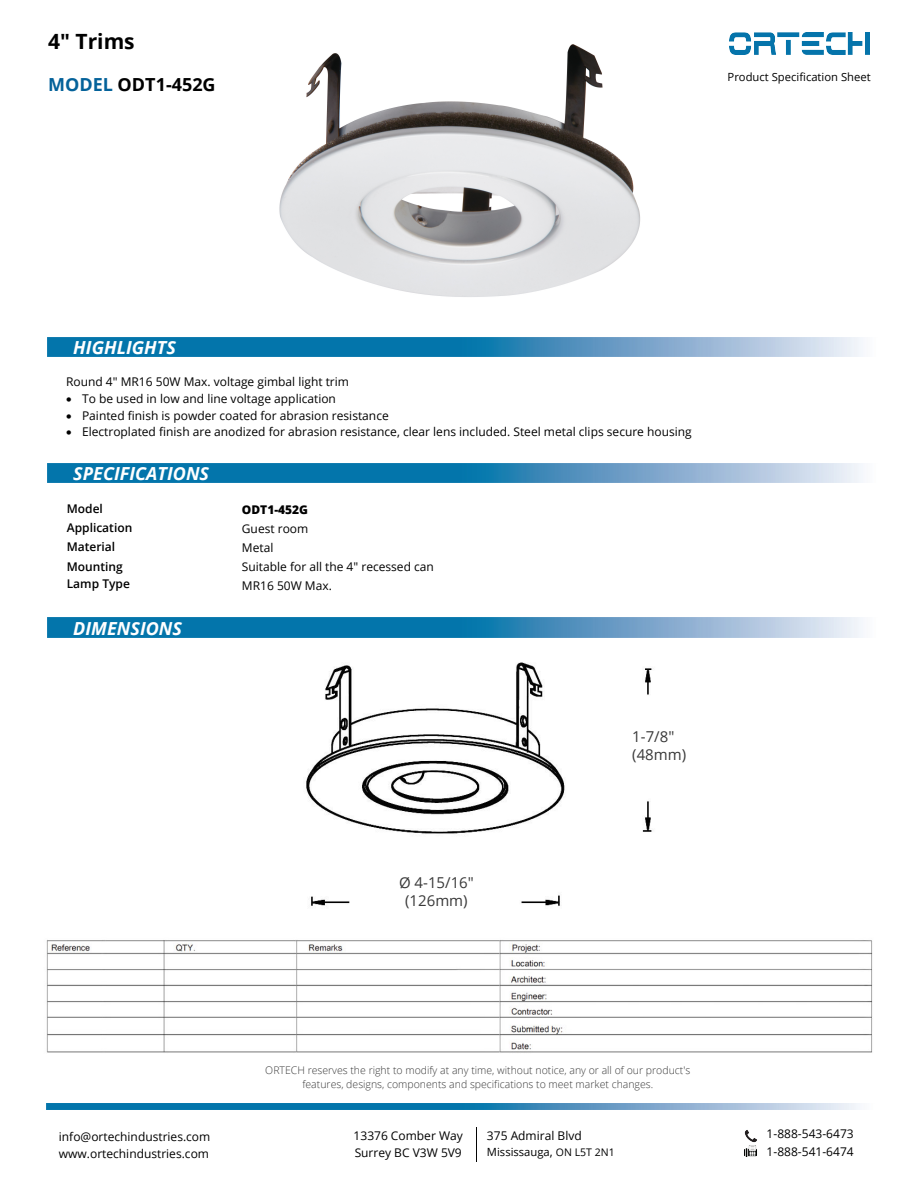
<style>
.page{position:relative;width:918px;height:1188px;background:#fff}
.page>*{position:absolute;margin:0;border:0;box-sizing:border-box;transform-origin:0 0}
.t1{font:700 21px "Open Sans";color:#000}
.t2{font:italic 700 18px "Open Sans";color:#fff}
.t3{font:700 18px "Open Sans";color:#04629a}
.t4{font:italic 700 18px "Open Sans";color:#fff}
.t5{font:15px/18px "Open Sans";color:#393939;text-align:center}
.t6{font:12px/19.2px "Open Sans";color:#000}
.t7{font:600 12px/19.2px "Open Sans";color:#000}
.t8{font:800 12px "Open Sans";color:#000}
.t9{font:11.25px "Open Sans";color:#000}
.t10{font:300 10.5px/14.7px "Open Sans";color:#393939;text-align:center}
.s1{font-style:inherit}
.s2{color:#000}
.s3{font-size:12px}
.s4{font-size:10.5px}
</style>
<div class="page">
<img style="left:279px;top:32px;width:467px;height:265px">
<img style="left:729px;top:33px;width:141px;height:22px">
<img style="left:47px;top:337px;width:816px;height:20px">
<svg style="left:744px;top:1130px;width:13px;height:27px"></svg>
<img style="left:46px;top:1103px;width:814px;height:6px">
<img style="left:476px;top:1128px;width:1px;height:34px">
<img style="left:46px;top:940px;width:827px;height:113px">
<img style="left:47px;top:618px;width:816px;height:19px">
<img style="left:47px;top:463px;width:816px;height:20px">
<img style="left:306px;top:662px;width:346px;height:244px">
<h1 class="t1" style="left:48px;top:27px;width:88px"><span class="s1">4</span>" Trims</h1>
<h2 class="t3" style="left:48px;top:72px;width:169px">MODEL <span class="s2">ODT</span><span class="s2">1-4</span><span class="s2">5</span><span class="s2">2G</span></h2>
<p class="t9" style="left:728px;top:70px;width:145px">Product Specification Sheet</p>
<h2 class="t4" style="left:73px;top:335px;width:104px">HIGHLIGHTS</h2>
<p class="t6" style="left:66px;top:372px;width:284px">Round 4" MR16 50W Max. voltage gimbal light trim</p>
<p class="t6" style="left:66px;top:389px;width:271px">• To be used in low and line voltage application</p>
<p class="t6" style="left:66px;top:405px;width:324px">• Painted finish is powder coated for abrasion resistance</p>
<p class="t6" style="left:66px;top:422px;width:627px">• Electroplated finish are anodized for abrasion resistance, clear lens included. Steel metal clips secure housing</p>
<h2 class="t2" style="left:73px;top:461px;width:137px">SPECIFICATIONS</h2>
<p class="t7" style="left:67px;top:499px;width:67px">Model<br>Application<br>Material<br>Mounting</p>
<p class="t8" style="left:242px;top:500px;width:68px">ODT1-452G</p>
<p class="t6" style="left:242px;top:519px;width:194px">Guest room<br>Metal<br>Suitable for all the 4" recessed can<br>MR16 50W Max.</p>
<p class="t7" style="left:67px;top:574px;width:65px">Lamp Type</p>
<h2 class="t2" style="left:73px;top:615px;width:110px">DIMENSIONS</h2>
<p class="t5" style="left:399px;top:873px;width:76px">Ø 4-15/16" (126mm)</p>
<p class="t5" style="left:632px;top:727px;width:55px;text-align:left">1-7/8" (48mm)</p>
<p class="t10" style="left:265px;top:1062px;width:426px">ORTECH reserves the right to modify at any time, without notice, any or all of our product's features, designs, components and specifications to meet market changes.</p>
<p class="t6" style="left:354px;top:1126px;width:111px;line-height:18px">13376 Comber Way<br>Surrey BC V3W 5V9</p>
<p class="t6" style="left:59px;top:1128px;width:153px;line-height:16.8px">info@ortechindustries.com www.ortechindustries.com</p>
<p class="t6" style="left:487px;top:1125px;width:96px">375 Admiral Blvd</p>
<p class="t9" style="left:487px;top:1145px;width:129px">Mississauga<span class="s3">,</span> <span class="s4">ON L5T 2N1</span></p>
<p class="t6" style="left:767px;top:1125px;width:89px;line-height:18px">1-888-543-6473<br>1-888-541-6474</p>
</div>
